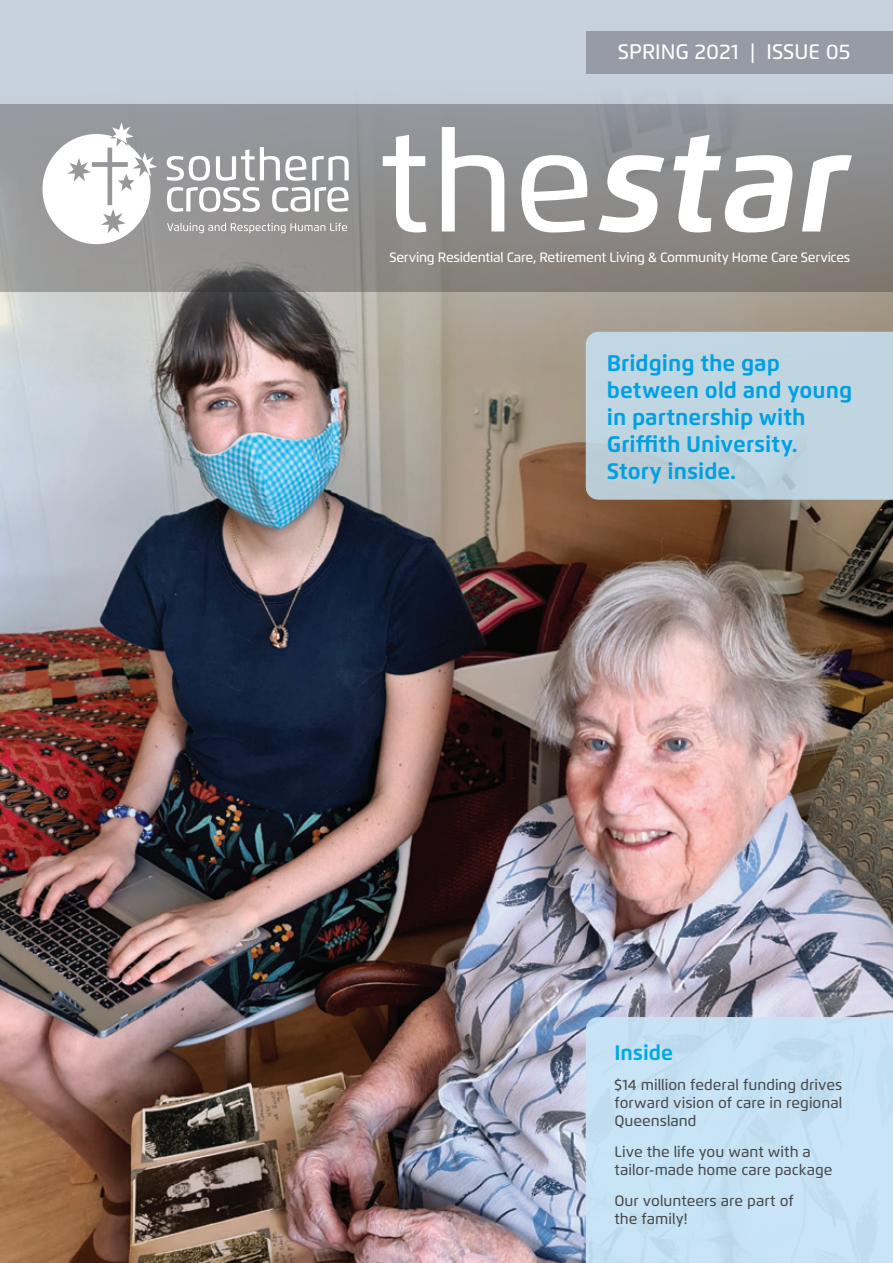
<style>
.page{position:relative;width:893px;height:1263px;background:#fff}
.page>*{position:absolute;margin:0;border:0;box-sizing:border-box;transform-origin:0 0}
.t1{font:italic 700 141px "Flexo";color:#fff}
.t2{font:700 22.5px/27px "Flexo";color:#00a0e2}
.t3{font:500 21px "Flexo";color:#fff}
.t4{font:700 21px "Flexo";color:#00a9e5}
.t5{font:500 15px/18px "Flexo";color:#494a4b}
.t6{font:500 13.5px "Flexo";letter-spacing:-.02em;color:#fff}
.s1{font-weight:500;font-style:normal}
</style>
<div class="page">
<div style="left:0;top:0;width:893px;height:402px;background:#c7d1de"></div>
<img style="left:0;top:101px;width:893px;height:1162px">
<svg style="left:0;top:104px;width:893px;height:187px;background:#8c8b8b"></svg>
<div style="left:586px;top:31px;width:307px;height:43px;background:#969ba5"></div>
<svg style="left:586px;top:1017px;width:307px;height:246px;background:#c5e1f3"></svg>
<svg style="left:272px;top:187px;width:76px;height:25px;background:#bfbfbf"></svg>
<svg style="left:167px;top:187px;width:93px;height:25px;background:#bfbfbf"></svg>
<svg style="left:167px;top:147px;width:182px;height:34px;background:#b1b2b4"></svg>
<svg style="left:167px;top:223px;width:180px;height:10px;background:#acabab"></svg>
<svg style="left:0;top:101px;width:157px;height:185px;background:#b7b8b9"></svg>
<svg style="left:586px;top:332px;width:307px;height:168px;fill:#bfd5e1"></svg>
<h3 class="t3" style="left:618px;top:39px;width:234px">SPRING 2021 | ISSUE 05</h3>
<h1 class="t1" style="left:379px;top:96px;width:468px"><span class="s1">the</span>star</h1>
<p class="t6" style="left:389px;top:249px;width:462px">Serving Residential Care, Retirement Living &amp; Community Home Care Services</p>
<h2 class="t2" style="left:607px;top:349px;width:247px">Bridging the gap between old and young in partnership with<br>Griffith University.<br>Story inside.</h2>
<h3 class="t4" style="left:614px;top:1039px;width:60px">Inside</h3>
<p class="t5" style="left:614px;top:1076px;width:229px;text-align:justify">$14 million federal funding drives forward vision of care in regional Queensland</p>
<p class="t5" style="left:614px;top:1143px;width:220px">Live the life you want with a tailor-made home care package</p>
<p class="t5" style="left:614px;top:1191px;width:181px">Our volunteers are part of the family!</p>
</div>
